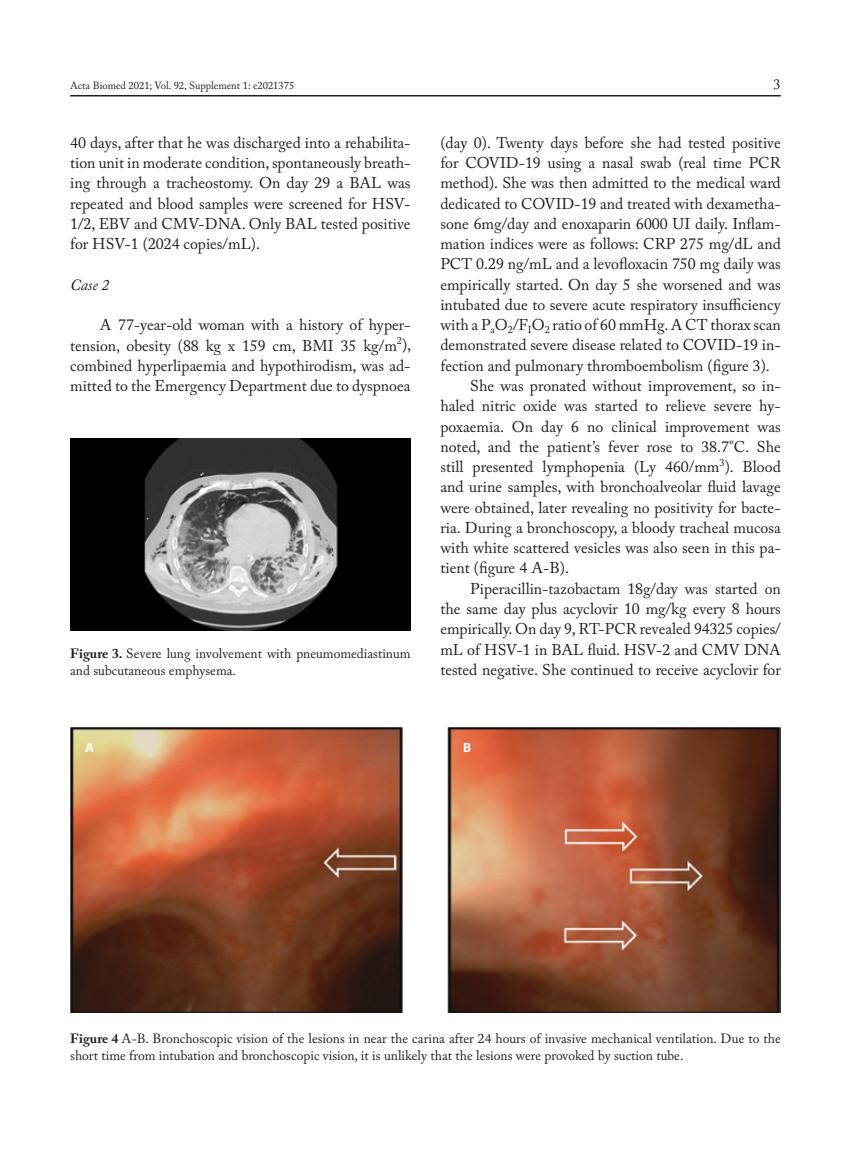
<style>
.page{position:relative;width:851px;height:1149px;background:#fff}
.page>*{position:absolute;margin:0;border:0;box-sizing:border-box;transform-origin:0 0}
.t1{font:15.75px/20.2px "Mattioli 1885";color:#231f20;text-align:justify}
.t2{font:italic 15.75px "Mattioli 1885";color:#231f20}
.t3{font:14.25px "Mattioli 1885";color:#231f20}
.t4{font:13.5px/16.5px "Mattioli 1885";color:#231f20}
.t5{font:700 13.5px "Myriad Pro";color:#fff}
.t6{font:10.5px "Mattioli 1885";color:#231f20}
.s1{font-weight:700}
</style>
<div class="page">
<hr style="left:70px;top:95px;width:710px;height:1px;background:#231f20">
<img style="left:70px;top:438px;width:340px;height:192px">
<img style="left:70px;top:727px;width:710px;height:285px">
<p class="t6" style="left:70px;top:79px;width:225px">Acta Biomed 2021; Vol. 92, Supplement 1: e2021375</p>
<p class="t3" style="left:773px;top:76px;width:9px">3</p>
<p class="t1" style="left:70px;top:133px;width:342px">40 days, after that he was discharged into a rehabilita&shy;tion unit in moderate condition, spontaneously breath&shy;ing through a tracheostomy. On day 29 a BAL was repeated and blood samples were screened for HSV-1/2, EBV and CMV-DNA. Only BAL tested positive for HSV-1 (2024 copies/mL).</p>
<p class="t2" style="left:70px;top:275px;width:41px">Case 2</p>
<p class="t1" style="left:70px;top:315px;width:342px;text-indent:30px">A 77-year-old woman with a history of hyper&shy;tension, obesity (88 kg x 159 cm, BMI 35 kg/m<sup>2</sup>), combined hyperlipaemia and hypothirodism, was ad&shy;mitted to the Emergency Department due to dyspnoea</p>
<p class="t4" style="left:70px;top:645px;width:342px"><span class="s1">Figure 3.</span> Severe lung involvement with pneumomediastinum and subcutaneous emphysema.</p>
<p class="t1" style="left:440px;top:133px;width:342px">(day 0). Twenty days before she had tested positive</p>
<p class="t1" style="left:440px;top:153px;width:342px">for COVID-19 using a nasal swab (real time PCR</p>
<p class="t1" style="left:440px;top:173px;width:342px">method). She was then admitted to the medical ward</p>
<p class="t1" style="left:440px;top:193px;width:342px">dedicated to COVID-19 and treated with dexametha-</p>
<p class="t1" style="left:440px;top:214px;width:342px">sone 6mg/day and enoxaparin 6000 UI daily. Inflam-</p>
<p class="t1" style="left:440px;top:234px;width:342px">mation indices were as follows: CRP 275 mg/dL and</p>
<p class="t1" style="left:440px;top:254px;width:342px">PCT 0.29 ng/mL and a levofloxacin 750 mg daily was</p>
<p class="t1" style="left:440px;top:274px;width:342px">empirically started. On day 5 she worsened and was</p>
<p class="t1" style="left:440px;top:295px;width:342px">intubated due to severe acute respiratory insufficiency</p>
<p class="t1" style="left:440px;top:315px;width:342px">with a P<sub>a</sub>O<sub>2</sub>/F<sub>I</sub>O<sub>2</sub> ratio of 60 mmHg. A CT thorax scan</p>
<p class="t1" style="left:440px;top:335px;width:342px">demonstrated severe disease related to COVID-19 in-</p>
<p class="t1" style="left:440px;top:355px;width:331px">fection and pulmonary thromboembolism (figure 3).</p>
<p class="t1" style="left:470px;top:376px;width:312px">She was pronated without improvement, so in-</p>
<p class="t1" style="left:440px;top:396px;width:342px">haled nitric oxide was started to relieve severe hy-</p>
<p class="t1" style="left:440px;top:416px;width:342px">poxaemia. On day 6 no clinical improvement was</p>
<p class="t1" style="left:440px;top:436px;width:342px">noted, and the patient’s fever rose to 38.7°C. She</p>
<p class="t1" style="left:440px;top:457px;width:342px">still presented lymphopenia (Ly 460/mm<sup>3</sup>). Blood</p>
<p class="t1" style="left:440px;top:477px;width:342px">and urine samples, with bronchoalveolar fluid lavage</p>
<p class="t1" style="left:440px;top:497px;width:342px">were obtained, later revealing no positivity for bacte-</p>
<p class="t1" style="left:440px;top:517px;width:342px">ria. During a bronchoscopy, a bloody tracheal mucosa</p>
<p class="t1" style="left:440px;top:538px;width:342px">with white scattered vesicles was also seen in this pa-</p>
<p class="t1" style="left:440px;top:558px;width:130px">tient (figure 4 A-B).</p>
<p class="t1" style="left:470px;top:578px;width:312px">Piperacillin-tazobactam 18g/day was started on</p>
<p class="t1" style="left:440px;top:598px;width:342px">the same day plus acyclovir 10 mg/kg every 8 hours</p>
<p class="t1" style="left:440px;top:619px;width:342px">empirically. On day 9, RT-PCR revealed 94325 copies/</p>
<p class="t1" style="left:440px;top:639px;width:342px">mL of HSV-1 in BAL fluid. HSV-2 and CMV DNA</p>
<p class="t1" style="left:440px;top:659px;width:342px">tested negative. She continued to receive acyclovir for</p>
<p class="t5" style="left:85px;top:739px;width:10px">A</p>
<p class="t5" style="left:463px;top:739px;width:10px">B</p>
<p class="t4" style="left:70px;top:1030px;width:712px"><span class="s1">Figure 4</span> A-B. Bronchoscopic vision of the lesions in near the carina after 24 hours of invasive mechanical ventilation. Due to the short time from intubation and bronchoscopic vision, it is unlikely that the lesions were provoked by suction tube.</p>
</div>
